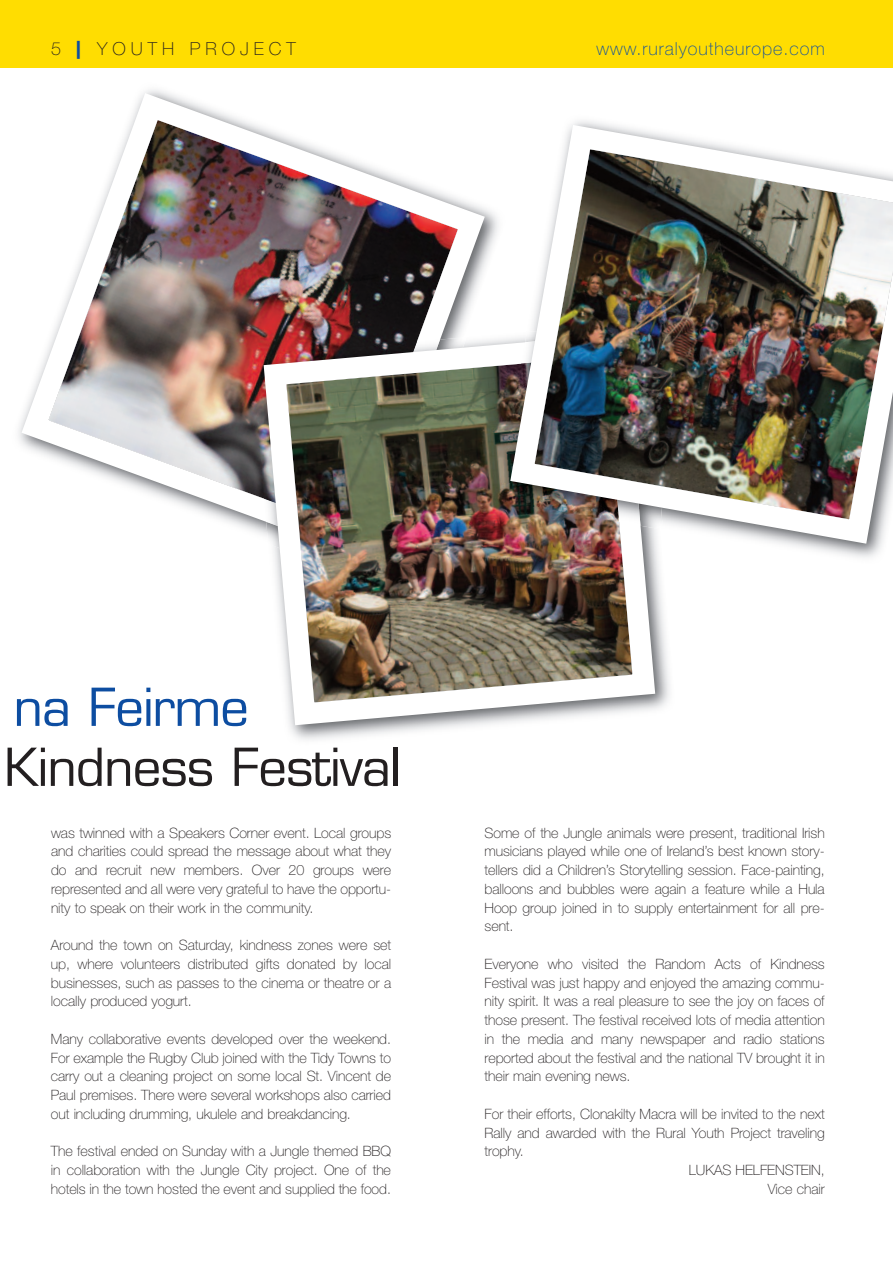
<style>
.page{position:relative;width:893px;height:1263px;background:#fff}
.page>*{position:absolute;margin:0;border:0;box-sizing:border-box;transform-origin:0 0}
.t1{font:51px "Eurostile";letter-spacing:-.02em;color:#231f20}
.t2{font:51px "Eurostile";letter-spacing:-.02em;color:#0d4da1}
.t3{font:100 18px "Helvetica Neue LT Std";letter-spacing:.055em;color:#0d4da1}
.t4{font:100 18px "Helvetica Neue LT Std";letter-spacing:.28em;color:#231f20}
.t5{font:100 14.25px/18.8px "Helvetica Neue LT Std";letter-spacing:-.005em;color:#231f20;text-align:justify}
.s1{font-weight:900;color:#0d4da1}
</style>
<div class="page">
<div style="left:0;top:0;width:893px;height:68px;background:#ffdd01"></div>
<img style="left:18px;top:89px;width:480px;height:442px">
<img style="left:252px;top:322px;width:415px;height:415px">
<img style="left:527px;top:556px;width:346px;height:13px">
<img style="left:498px;top:121px;width:395px;height:435px">
<p class="t4" style="left:51px;top:43px;width:246px">5 <span class="s1">|</span> YOUTH PROJECT</p>
<p class="t3" style="left:596px;top:43px;width:230px">www.ruralyoutheurope.com</p>
<h1 class="t2" style="left:13px;top:688px;width:237px">na Feirme</h1>
<h1 class="t1" style="left:4px;top:748px;width:398px">Kindness Festival</h1>
<p class="t5" style="left:51px;top:824px;width:342px">was twinned with a Speakers Corner event. Local groups and charities could spread the message about what they do and recruit new members. Over 20 groups were represented and all were very grateful to have the opportu&shy;nity to speak on their work in the community.</p>
<p class="t5" style="left:51px;top:937px;width:342px">Around the town on Saturday, kindness zones were set up, where volunteers distributed gifts donated by local businesses, such as passes to the cinema or theatre or a locally produced yogurt.</p>
<p class="t5" style="left:51px;top:1031px;width:342px">Many collaborative events developed over the weekend.<br>For example the Rugby Club joined with the Tidy Towns to carry out a cleaning project on some local St. Vincent de Paul premises. There were several workshops also carried out including drumming, ukulele and breakdancing.</p>
<p class="t5" style="left:51px;top:1143px;width:342px">The festival ended on Sunday with a Jungle themed BBQ in collaboration with the Jungle City project. One of the hotels in the town hosted the event and supplied the food.</p>
<p class="t5" style="left:485px;top:824px;width:342px">Some of the Jungle animals were present, traditional Irish musicians played while one of Ireland’s best known story&shy;tellers did a Children’s Storytelling session. Face-painting, balloons and bubbles were again a feature while a Hula Hoop group joined in to supply entertainment for all pre&shy;sent.</p>
<p class="t5" style="left:485px;top:956px;width:342px">Everyone who visited the Random Acts of Kindness Festival was just happy and enjoyed the amazing commu&shy;nity spirit. It was a real pleasure to see the joy on faces of those present. The festival received lots of media attention in the media and many newspaper and radio stations reported about the festival and the national TV brought it in their main evening news.</p>
<p class="t5" style="left:485px;top:1106px;width:342px">For their efforts, Clonakilty Macra will be invited to the next</p>
<p class="t5" style="left:485px;top:1124px;width:342px">Rally and awarded with the Rural Youth Project traveling</p>
<p class="t5" style="left:485px;top:1143px;width:41px">trophy.</p>
<p class="t5" style="left:689px;top:1162px;width:137px">LUKAS HELFENSTEIN,</p>
<p class="t5" style="left:768px;top:1181px;width:59px">Vice chair</p>
</div>
